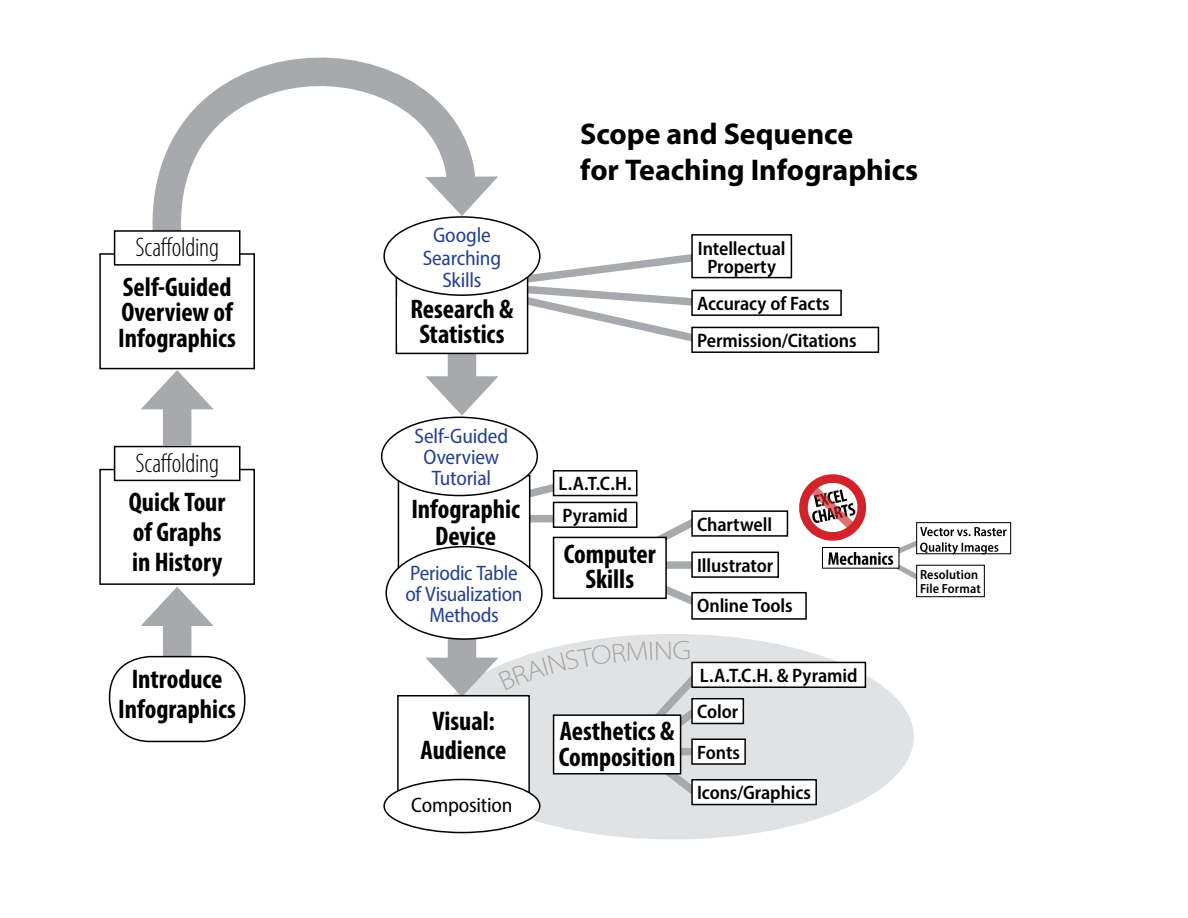
<style>
.page{position:relative;width:1188px;height:918px;background:#fff}
.page>*{position:absolute;margin:0;border:0;box-sizing:border-box;transform-origin:0 0}
.t1{font:700 30px/36px "Myriad Pro";letter-spacing:-.005em;color:#000}
.t2{font:700 condensed 27px/25.5px "Myriad Pro";color:#000;text-align:center}
.t3{font:300 condensed 27px "Myriad Pro";letter-spacing:-.01em;color:#000}
.t4{font:semi-condensed 21px/21px "Myriad Pro";letter-spacing:-.01em;color:#25408f;text-align:center}
.t5{font:semi-condensed 21px "Myriad Pro";letter-spacing:-.01em;color:#000}
.t6{font:600 semi-condensed 19.5px/40.8px "Myriad Pro";letter-spacing:-.005em;color:#000}
.t7{font:600 semi-condensed 13.2px/14.2px "Myriad Pro";letter-spacing:.005em;color:#000}
</style>
<div class="page">
<div style="left:432px;top:634px;width:482px;height:205px;background:#e1e2e3;border-radius:50%"></div>
<div style="left:99px;top:469px;width:156px;height:116px;border:2px solid #000"></div>
<div style="left:114px;top:446px;width:126px;height:35px;border:2px solid #000"></div>
<svg style="left:598px;top:508px;width:115px;height:97px"></svg>
<svg style="left:528px;top:254px;width:186px;height:94px"></svg>
<svg style="left:528px;top:474px;width:53px;height:36px"></svg>
<div style="left:508px;top:515px;width:64px;height:8px;background:#a7a9ac"></div>
<svg style="left:152px;top:57px;width:338px;height:234px"></svg>
<svg style="left:425px;top:176px;width:73px;height:40px"></svg>
<div style="left:163px;top:612px;width:28px;height:50px;background:#a7a9ac"></div>
<svg style="left:141px;top:587px;width:73px;height:39px"></svg>
<div style="left:163px;top:396px;width:28px;height:50px;background:#a7a9ac"></div>
<svg style="left:141px;top:370px;width:72px;height:39px"></svg>
<div style="left:448px;top:621px;width:28px;height:50px;background:#a7a9ac"></div>
<div style="left:448px;top:340px;width:28px;height:50px;background:#a7a9ac"></div>
<svg style="left:425px;top:376px;width:73px;height:40px"></svg>
<div style="left:110px;top:657px;width:135px;height:84px;background:#fff;border-radius:41px"></div>
<div style="left:109px;top:656px;width:136px;height:86px;border:2px solid #000;border-radius:41px"></div>
<div style="left:116px;top:451px;width:122px;height:21px;background:#fff"></div>
<div style="left:554px;top:537px;width:112px;height:61px;background:#fff"></div>
<div style="left:553px;top:537px;width:114px;height:62px;border:2px solid #000"></div>
<div style="left:692px;top:511px;width:95px;height:25px;background:#fff"></div>
<div style="left:691px;top:510px;width:97px;height:27px;border:2px solid #000"></div>
<div style="left:692px;top:552px;width:86px;height:25px;background:#fff"></div>
<div style="left:691px;top:552px;width:88px;height:26px;border:2px solid #000"></div>
<div style="left:692px;top:593px;width:114px;height:26px;background:#fff"></div>
<div style="left:691px;top:592px;width:116px;height:28px;border:2px solid #000"></div>
<div style="left:554px;top:471px;width:83px;height:25px;background:#fff"></div>
<div style="left:553px;top:470px;width:84px;height:26px;border:2px solid #000"></div>
<div style="left:554px;top:502px;width:83px;height:25px;background:#fff"></div>
<div style="left:553px;top:502px;width:84px;height:26px;border:2px solid #000"></div>
<div style="left:692px;top:662px;width:173px;height:25px;background:#fff"></div>
<div style="left:691px;top:662px;width:175px;height:26px;border:2px solid #000"></div>
<div style="left:692px;top:235px;width:99px;height:43px;background:#fff"></div>
<div style="left:691px;top:234px;width:101px;height:44px;border:2px solid #000"></div>
<div style="left:692px;top:290px;width:149px;height:25px;background:#fff"></div>
<div style="left:691px;top:290px;width:151px;height:26px;border:2px solid #000"></div>
<div style="left:692px;top:327px;width:186px;height:25px;background:#fff"></div>
<div style="left:691px;top:327px;width:188px;height:26px;border:2px solid #000"></div>
<div style="left:692px;top:739px;width:53px;height:25px;background:#fff"></div>
<div style="left:691px;top:738px;width:55px;height:27px;border:2px solid #000"></div>
<div style="left:692px;top:699px;width:51px;height:24px;background:#fff"></div>
<div style="left:691px;top:698px;width:53px;height:26px;border:2px solid #000"></div>
<div style="left:692px;top:780px;width:124px;height:25px;background:#fff"></div>
<div style="left:691px;top:779px;width:126px;height:26px;border:2px solid #000"></div>
<div style="left:916px;top:522px;width:95px;height:32px;border:1px solid #000"></div>
<div style="left:916px;top:565px;width:69px;height:32px;border:1px solid #000"></div>
<div style="left:397px;top:695px;width:133px;height:124px;border:2px solid #000"></div>
<div style="left:384px;top:780px;width:156px;height:53px;background:#fff;border-radius:50%"></div>
<div style="left:383px;top:779px;width:158px;height:54px;border:2px solid #000;border-radius:50%"></div>
<div style="left:398px;top:476px;width:132px;height:122px;background:#fff"></div>
<div style="left:398px;top:475px;width:132px;height:124px;border:2px solid #000"></div>
<div style="left:386px;top:547px;width:156px;height:92px;background:#fff;border-radius:50%"></div>
<div style="left:385px;top:546px;width:158px;height:94px;border:2px solid #000;border-radius:50%"></div>
<div style="left:100px;top:254px;width:154px;height:115px;background:#fff"></div>
<div style="left:99px;top:253px;width:156px;height:116px;border:2px solid #000"></div>
<div style="left:115px;top:231px;width:125px;height:34px;background:#fff"></div>
<div style="left:114px;top:230px;width:126px;height:36px;border:2px solid #000"></div>
<div style="left:116px;top:236px;width:122px;height:20px;background:#fff"></div>
<div style="left:396px;top:250px;width:132px;height:103px;background:#fff"></div>
<div style="left:396px;top:249px;width:132px;height:105px;border:2px solid #000"></div>
<div style="left:398px;top:298px;width:128px;height:45px;background:#fff"></div>
<div style="left:384px;top:217px;width:156px;height:78px;background:#fff;border-radius:50%"></div>
<div style="left:383px;top:216px;width:158px;height:80px;border:2px solid #000;border-radius:50%"></div>
<div style="left:382px;top:417px;width:155px;height:79px;background:#fff;border-radius:50%"></div>
<div style="left:381px;top:417px;width:157px;height:79px;border:2px solid #000;border-radius:50%"></div>
<svg style="left:799px;top:475px;width:208px;height:114px"></svg>
<svg style="left:425px;top:641px;width:289px;height:168px"></svg>
<p class="t3" style="left:135px;top:231px;width:85px">Scaffolding</p>
<p class="t2" style="left:118px;top:273px;width:119px;text-align:left">Self-Guided<br>Overview of<br>Infographics</p>
<p class="t3" style="left:135px;top:447px;width:85px">Scaffolding</p>
<p class="t2" style="left:129px;top:486px;width:98px;line-height:30px;text-align:left">Quick Tour of Graphs in History</p>
<p class="t2" style="left:118px;top:664px;width:119px;line-height:30px">Introduce<br>Infographics</p>
<p class="t4" style="left:423px;top:224px;width:80px;line-height:22.5px">Google<br>Searching<br>Skills</p>
<p class="t2" style="left:411px;top:296px;width:104px">Research &amp;<br>Statistics</p>
<p class="t4" style="left:415px;top:425px;width:95px">Self-Guided<br>Overview<br>Tutorial</p>
<p class="t2" style="left:411px;top:495px;width:110px;line-height:27px">Infographic<br>Device</p>
<p class="t4" style="left:406px;top:562px;width:119px">Periodic Table of Visualization<br>Methods</p>
<p class="t2" style="left:421px;top:707px;width:87px;line-height:28.5px">Visual:<br>Audience</p>
<p class="t5" style="left:411px;top:792px;width:103px">Composition</p>
<p class="t1" style="left:580px;top:115px;width:340px">Scope and Sequence<br>for Teaching Infographics</p>
<p class="t6" style="left:698px;top:239px;width:89px;line-height:18px;text-align:center">Intellectual<br>Property</p>
<p class="t6" style="left:697px;top:285px;width:161px;line-height:37px">Accuracy of Facts<br>Permission/Citations</p>
<p class="t6" style="left:559px;top:468px;width:75px;line-height:31.7px">L.A.T.C.H.<br>Pyramid</p>
<p class="t2" style="left:564px;top:540px;width:93px">Computer<br>Skills</p>
<p class="t2" style="left:559px;top:718px;width:118px;text-align:left">Aesthetics &amp;<br>Composition</p>
<p class="t6" style="left:697px;top:503px;width:97px">Chartwell<br>Illustrator<br>Online Tools</p>
<p class="t6" style="left:700px;top:655px;width:159px">L.A.T.C.H. &amp; Pyramid</p>
<p class="t6" style="left:697px;top:691px;width:43px">Color</p>
<p class="t6" style="left:697px;top:732px;width:44px">Fonts</p>
<p class="t6" style="left:697px;top:772px;width:116px">Icons/Graphics</p>
<p class="t7" style="left:920px;top:567px;width:62px">Resolution<br>File Format</p>
</div>
